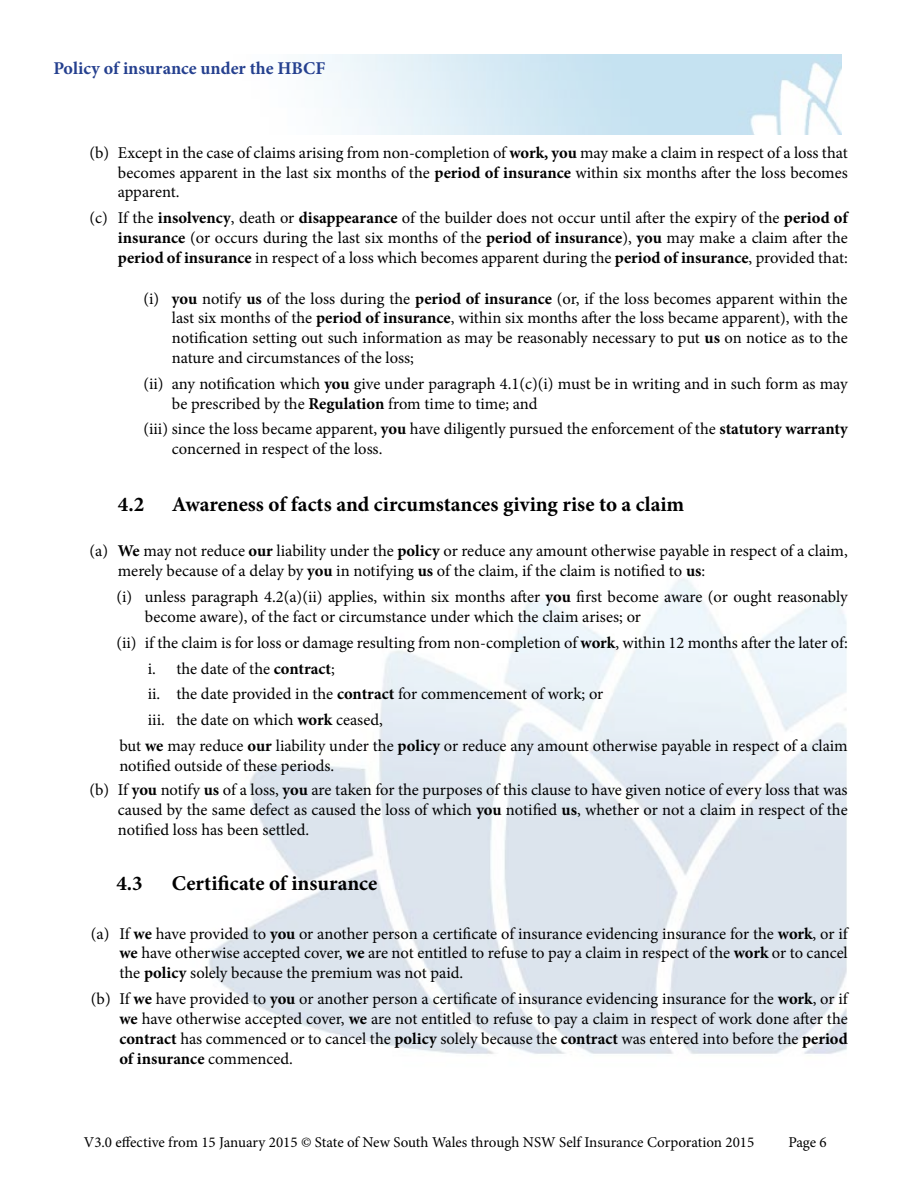
<style>
.page{position:relative;width:918px;height:1188px;background:#fff}
.page>*{position:absolute;margin:0;border:0;box-sizing:border-box;transform-origin:0 0}
.t1{font:700 21px "Minion Pro";color:#000}
.t2{font:700 18px "Minion Pro";color:#25408f}
.t3{font:16.5px/19.8px "Minion Pro";color:#000}
.t4{font:15px "Minion Pro";color:#000}
.s1{font-weight:700}
</style>
<div class="page">
<img style="left:209px;top:578px;width:638px;height:476px">
<img style="left:318px;top:54px;width:524px;height:81px">
<p class="t2" style="left:54px;top:56px;width:273px">Policy of insurance under the HBCF</p>
<p class="t3" style="left:118px;top:143px;width:731px;text-align:justify;text-indent:-28px">(b) Except in the case of claims arising from non-completion of <span class="s1">work, you</span> may make a claim in respect of a loss that becomes apparent in the last six months of the <span class="s1">period of insurance</span> within six months after the loss becomes apparent.</p>
<p class="t3" style="left:118px;top:208px;width:732px;text-align:justify;text-indent:-28px">(c) If the <span class="s1">insolvency</span>, death or <span class="s1">disappearance</span> of the builder does not occur until after the expiry of the <span class="s1">period of insurance</span> (or occurs during the last six months of the <span class="s1">period of insurance</span>), <span class="s1">you</span> may make a claim after the <span class="s1">period of insurance</span> in respect of a loss which becomes apparent during the <span class="s1">period of insurance</span>, provided that:</p>
<p class="t3" style="left:172px;top:289px;width:678px;text-align:justify;text-indent:-28px">(i) <span class="s1">you</span> notify <span class="s1">us</span> of the loss during the <span class="s1">period of insurance</span> (or, if the loss becomes apparent within the last six months of the <span class="s1">period of insurance</span>, within six months after the loss became apparent), with the notification setting out such information as may be reasonably necessary to put <span class="s1">us</span> on notice as to the nature and circumstances of the loss;</p>
<p class="t3" style="left:172px;top:374px;width:677px;text-indent:-28px">(ii) any notification which <span class="s1">you</span> give under paragraph 4.1(c)(i) must be in writing and in such form as may be prescribed by the <span class="s1">Regulation</span> from time to time; and</p>
<p class="t3" style="left:172px;top:419px;width:677px;text-indent:-28px">(iii) since the loss became apparent, <span class="s1">you</span> have diligently pursued the enforcement of the <span class="s1">statutory warranty </span>concerned in respect of the loss.</p>
<p class="t1" style="left:118px;top:489px;width:28px">4.2</p>
<p class="t1" style="left:172px;top:489px;width:514px">Awareness of facts and circumstances giving rise to a claim</p>
<p class="t3" style="left:118px;top:541px;width:731px;text-indent:-28px">(a) <span class="s1">We</span> may not reduce <span class="s1">our</span> liability under the <span class="s1">policy</span> or reduce any amount otherwise payable in respect of a claim, merely because of a delay by <span class="s1">you</span> in notifying <span class="s1">us</span> of the claim, if the claim is notified to <span class="s1">us</span>:</p>
<p class="t3" style="left:145px;top:587px;width:704px;text-indent:-28px">(i) unless paragraph 4.2(a)(ii) applies, within six months after <span class="s1">you</span> first become aware (or ought reasonably become aware), of the fact or circumstance under which the claim arises; or</p>
<p class="t3" style="left:116px;top:633px;width:733px">(ii) if the claim is for loss or damage resulting from non-completion of <span class="s1">work</span>, within 12 months after the later of:</p>
<p class="t3" style="left:148px;top:658px;width:189px">i. the date of the <span class="s1">contract</span>;</p>
<p class="t3" style="left:148px;top:684px;width:457px">ii. the date provided in the <span class="s1">contract</span> for commencement of work; or</p>
<p class="t3" style="left:148px;top:710px;width:237px">iii. the date on which <span class="s1">work</span> ceased,</p>
<p class="t3" style="left:119px;top:736px;width:730px">but <span class="s1">we</span> may reduce <span class="s1">our</span> liability under the <span class="s1">policy</span> or reduce any amount otherwise payable in respect of a claim</p>
<p class="t3" style="left:89px;top:753px;width:760px;line-height:24.3px;text-indent:30px">notified outside of these periods.<br>(b) If <span class="s1">you</span> notify <span class="s1">us</span> of a loss, <span class="s1">you</span> are taken for the purposes of this clause to have given notice of every loss that was</p>
<p class="t3" style="left:118px;top:800px;width:731px">caused by the same defect as caused the loss of which <span class="s1">you</span> notified <span class="s1">us</span>, whether or not a claim in respect of the notified loss has been settled.</p>
<p class="t1" style="left:116px;top:869px;width:28px">4.3</p>
<p class="t1" style="left:172px;top:869px;width:207px">Certificate of insurance</p>
<p class="t3" style="left:119px;top:924px;width:730px;text-align:justify;text-indent:-29px">(a) If <span class="s1">we</span> have provided to <span class="s1">you</span> or another person a certificate of insurance evidencing insurance for the <span class="s1">work</span>, or if <span class="s1">we</span> have otherwise accepted cover, <span class="s1">we</span> are not entitled to refuse to pay a claim in respect of the <span class="s1">work</span> or to cancel the <span class="s1">policy</span> solely because the premium was not paid.</p>
<p class="t3" style="left:119px;top:989px;width:730px;text-align:justify;text-indent:-29px">(b) If <span class="s1">we</span> have provided to <span class="s1">you</span> or another person a certificate of insurance evidencing insurance for the <span class="s1">work</span>, or if <span class="s1">we</span> have otherwise accepted cover, <span class="s1">we</span> are not entitled to refuse to pay a claim in respect of work done after the <span class="s1">contract</span> has commenced or to cancel the <span class="s1">policy</span> solely because the <span class="s1">contract</span> was entered into before the <span class="s1">period of insurance</span> commenced.</p>
<p class="t4" style="left:84px;top:1132px;width:672px">V3.0 effective from 15 January 2015 © State of New South Wales through NSW Self Insurance Corporation 2015</p>
<p class="t4" style="left:788px;top:1132px;width:40px">Page 6</p>
</div>
